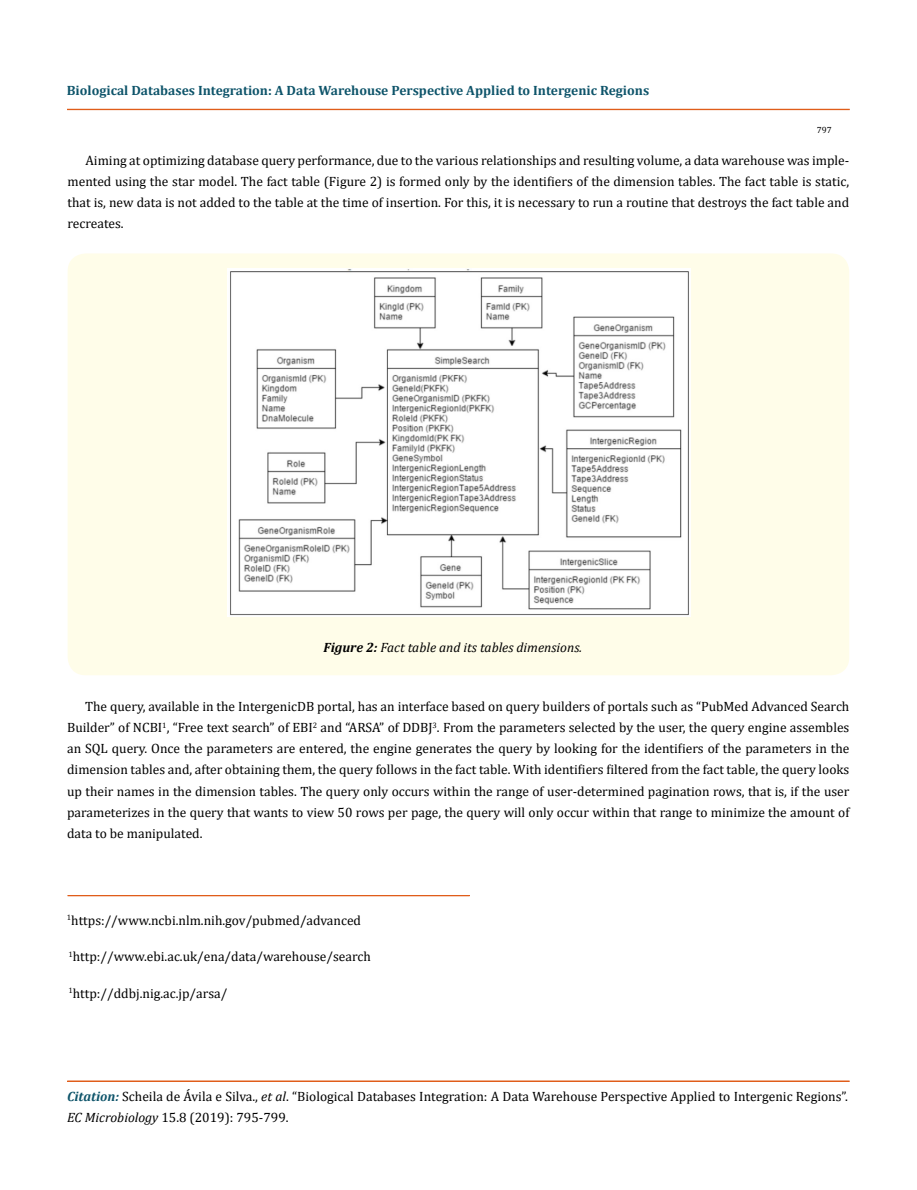
<style>
.page{position:relative;width:917px;height:1190px;background:#fff}
.page>*{position:absolute;margin:0;border:0;box-sizing:border-box;transform-origin:0 0}
.t1{font:13.5px/21px "Cambria";color:#000;text-align:justify}
.t2{font:700 13.5px "Cambria";color:#0e546a}
.t3{font:italic 13.5px "Cambria";color:#000}
.t4{font:9px "Cambria";color:#000}
.s1{font-weight:700}
.s2{font-weight:700;font-style:italic;color:#0e546a}
.s3{font-style:italic}
</style>
<div class="page">
<div style="left:67px;top:109px;width:782px;height:1px;border:1px solid #e05d1a"></div>
<div style="left:67px;top:1081px;width:782px;height:1px;border:1px solid #e05d1a"></div>
<div style="left:68px;top:253px;width:781px;height:422px;background:#fffde9;border-radius:18px"></div>
<img style="left:227px;top:268px;width:463px;height:348px">
<div style="left:68px;top:895px;width:401px;height:1px;border:1px solid #e05d1a"></div>
<p class="t2" style="left:67px;top:81px;width:584px">Biological Databases Integration: A Data Warehouse Perspective Applied to Intergenic Regions</p>
<p class="t4" style="left:816px;top:124px;width:16px">797</p>
<p class="t1" style="left:68px;top:149px;width:783px;text-indent:18px">Aiming at optimizing database query performance, due to the various relationships and resulting volume, a data warehouse was imple&shy;mented using the star model. The fact table (Figure 2) is formed only by the identifiers of the dimension tables. The fact table is static, that is, new data is not added to the table at the time of insertion. For this, it is necessary to run a routine that destroys the fact table and recreates.</p>
<p class="t3" style="left:323px;top:638px;width:260px"><span class="s1">Figure 2:</span> Fact table and its tables dimensions.</p>
<p class="t1" style="left:67px;top:696px;width:783px;text-indent:18px">The query, available in the IntergenicDB portal, has an interface based on query builders of portals such as “PubMed Advanced Search Builder” of NCBI<sup>1</sup>, “Free text search” of EBI<sup>2</sup> and “ARSA” of DDBJ<sup>3</sup>. From the parameters selected by the user, the query engine assembles an SQL query. Once the parameters are entered, the engine generates the query by looking for the identifiers of the parameters in the dimension tables and, after obtaining them, the query follows in the fact table. With identifiers filtered from the fact table, the query looks up their names in the dimension tables. The query only occurs within the range of user-determined pagination rows, that is, if the user parameterizes in the query that wants to view 50 rows per page, the query will only occur within that range to minimize the amount of data to be manipulated.</p>
<p class="t1" style="left:67px;top:909px;width:296px"><sup>1</sup>https://www.ncbi.nlm.nih.gov/pubmed/advanced</p>
<p class="t1" style="left:68px;top:946px;width:304px"><sup>1</sup>http://www.ebi.ac.uk/ena/data/warehouse/search</p>
<p class="t1" style="left:68px;top:982px;width:160px"><sup>1</sup>http://ddbj.nig.ac.jp/arsa/</p>
<p class="t1" style="left:67px;top:1086px;width:782px"><span class="s2">Citation:</span> Scheila de Ávila e Silva., <span class="s3">et al</span>. “Biological Databases Integration: A Data Warehouse Perspective Applied to Intergenic Regions”.<br><span class="s3">EC Microbiology</span> 15.8 (2019): 795-799.</p>
</div>
